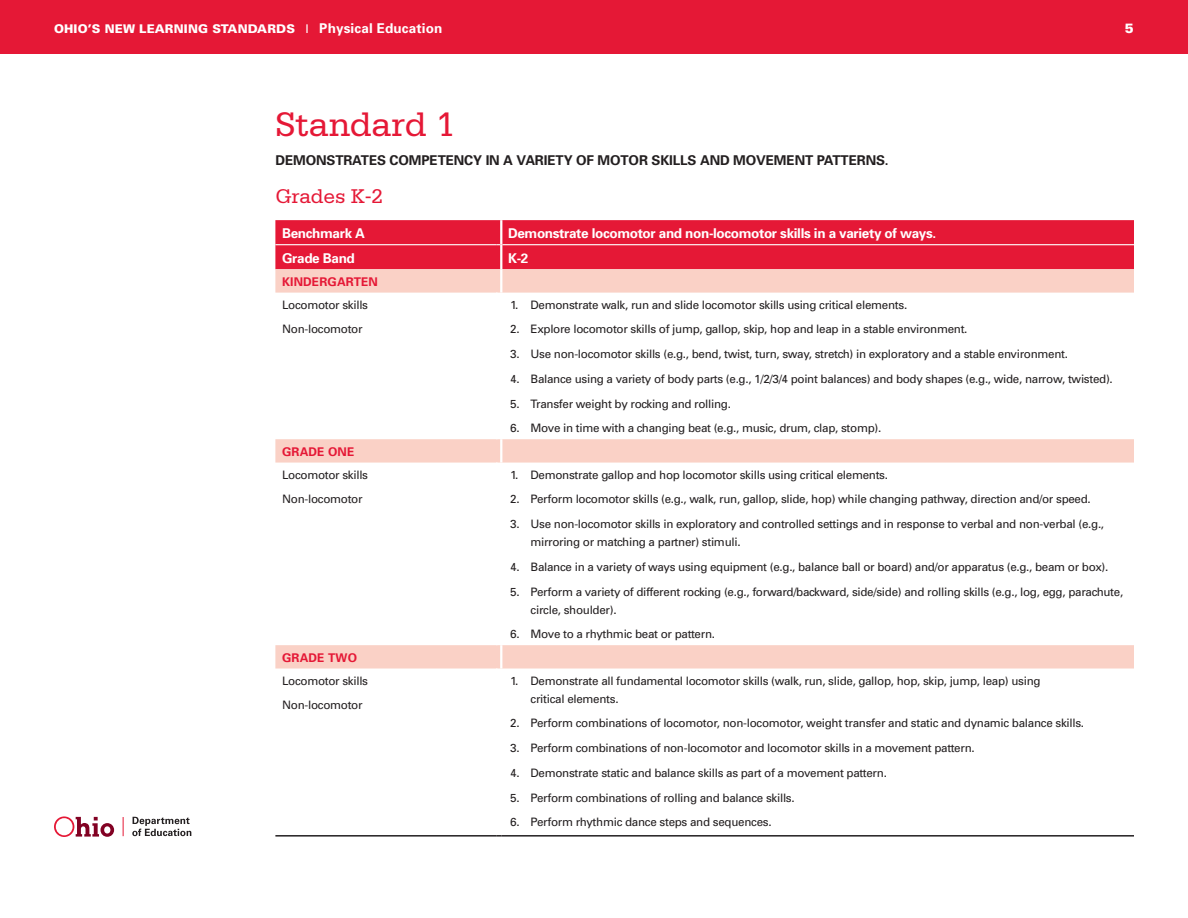
<style>
.page{position:relative;width:1188px;height:918px;background:#fff}
.page>*{position:absolute;margin:0;border:0;box-sizing:border-box;transform-origin:0 0}
.AHD{font:36px "Serifa";letter-spacing:-.01em;color:#e51836}
.BHD{font:21px "Serifa";letter-spacing:-.01em;color:#e51836}
.BOD_w_space{font:700 13.5px "Univers";letter-spacing:-.025em;color:#fff}
.DHD{font:700 13.5px "Univers";letter-spacing:-.01em;color:#231f20}
.t1{font:900 13.5px "Univers LT Std";color:#fff}
.t2{font:900 12px "Univers LT Std";letter-spacing:.01em;color:#fff}
.COLUMN_BHD{font:700 12px "Univers";letter-spacing:.01em;color:#e51836}
.NUMBER{font:11.7px/18px "Univers";letter-spacing:-.025em;color:#231f20}
.s1{font-family:"Univers";font-weight:400}
.s2{font-family:"Univers";font-weight:700;font-size:13.5px}
</style>
<div class="page">
<div style="left:0;top:0;width:1188px;height:54px;background:#e51836"></div>
<svg style="left:54px;top:816px;width:60px;height:21px"></svg>
<svg style="left:123px;top:817px;width:1px;height:19px"></svg>
<svg style="left:132px;top:817px;width:59px;height:19px"></svg>
<svg style="left:275px;top:269px;width:859px;height:400px"></svg>
<hr style="left:496px;top:293px;width:2px;height:146px;background:#fff">
<hr style="left:496px;top:463px;width:2px;height:182px;background:#fff">
<div style="left:275px;top:220px;width:859px;height:49px;background:#e51836"></div>
<hr style="left:502px;top:244px;width:632px;height:1px;background:#fff">
<hr style="left:500px;top:220px;width:2px;height:25px;background:#fff">
<hr style="left:500px;top:245px;width:2px;height:24px;background:#fff">
<hr style="left:500px;top:269px;width:2px;height:24px;background:#fff">
<hr style="left:500px;top:439px;width:2px;height:24px;background:#fff">
<hr style="left:500px;top:645px;width:2px;height:24px;background:#fff">
<hr style="left:275px;top:835px;width:222px;height:2px;background:#231f20">
<hr style="left:501px;top:835px;width:633px;height:2px;background:#231f20">
<p class="t2" style="left:54px;top:21px;width:390px">OHIO’S NEW LEARNING STANDARDS <span class="s1">I</span> <span class="s2">Physical Education</span></p>
<p class="t1" style="left:1125px;top:20px;width:11px">5</p>
<p class="AHD" style="left:275px;top:105px;width:182px">Standard 1</p>
<p class="DHD" style="left:275px;top:152px;width:615px">DEMONSTRATES COMPETENCY IN A VARIETY OF MOTOR SKILLS AND MOVEMENT PATTERNS.</p>
<p class="BHD" style="left:275px;top:185px;width:109px">Grades K-2</p>
<p class="BOD_w_space" style="left:282px;top:224px;width:84px">Benchmark A</p>
<p class="BOD_w_space" style="left:508px;top:224px;width:430px">Demonstrate locomotor and non-locomotor skills in a variety of ways.</p>
<p class="BOD_w_space" style="left:282px;top:249px;width:74px">Grade Band</p>
<p class="BOD_w_space" style="left:508px;top:249px;width:22px">K-2</p>
<p class="COLUMN_BHD" style="left:282px;top:274px;width:97px">KINDERGARTEN</p>
<p class="NUMBER" style="left:282px;top:295px;width:87px">Locomotor skills</p>
<p class="NUMBER" style="left:282px;top:320px;width:82px">Non-locomotor</p>
<p class="NUMBER" style="left:510px;top:295px;width:398px">1. Demonstrate walk, run and slide locomotor skills using critical elements.</p>
<p class="NUMBER" style="left:510px;top:320px;width:459px">2. Explore locomotor skills of jump, gallop, skip, hop and leap in a stable environment.</p>
<p class="NUMBER" style="left:510px;top:345px;width:559px">3. Use non-locomotor skills (e.g., bend, twist, turn, sway, stretch) in exploratory and a stable environment.</p>
<p class="NUMBER" style="left:510px;top:370px;width:604px">4. Balance using a variety of body parts (e.g., 1/2/3/4 point balances) and body shapes (e.g., wide, narrow, twisted).</p>
<p class="NUMBER" style="left:510px;top:394px;width:222px">5. Transfer weight by rocking and rolling.</p>
<p class="NUMBER" style="left:510px;top:419px;width:373px">6. Move in time with a changing beat (e.g., music, drum, clap, stomp).</p>
<p class="COLUMN_BHD" style="left:282px;top:444px;width:74px">GRADE ONE</p>
<p class="NUMBER" style="left:282px;top:465px;width:87px">Locomotor skills</p>
<p class="NUMBER" style="left:282px;top:490px;width:82px">Non-locomotor</p>
<p class="COLUMN_BHD" style="left:282px;top:650px;width:76px">GRADE TWO</p>
<p class="NUMBER" style="left:282px;top:671px;width:87px">Locomotor skills</p>
<p class="NUMBER" style="left:282px;top:696px;width:82px">Non-locomotor</p>
<p class="NUMBER" style="left:510px;top:465px;width:379px">1. Demonstrate gallop and hop locomotor skills using critical elements.</p>
<p class="NUMBER" style="left:510px;top:490px;width:582px">2. Perform locomotor skills (e.g., walk, run, gallop, slide, hop) while changing pathway, direction and/or speed.</p>
<p class="NUMBER" style="left:531px;top:515px;width:575px;text-indent:-20px">3. Use non-locomotor skills in exploratory and controlled settings and in response to verbal and non-verbal (e.g., mirroring or matching a partner) stimuli.</p>
<p class="NUMBER" style="left:510px;top:558px;width:600px">4. Balance in a variety of ways using equipment (e.g., balance ball or board) and/or apparatus (e.g., beam or box).</p>
<p class="NUMBER" style="left:531px;top:582px;width:594px;text-indent:-20px">5. Perform a variety of different rocking (e.g., forward/backward, side/side) and rolling skills (e.g., log, egg, parachute, circle, shoulder).</p>
<p class="NUMBER" style="left:510px;top:625px;width:206px">6. Move to a rhythmic beat or pattern.</p>
<p class="NUMBER" style="left:531px;top:671px;width:512px;text-indent:-20px">1. Demonstrate all fundamental locomotor skills (walk, run, slide, gallop, hop, skip, jump, leap) using critical elements.</p>
<p class="NUMBER" style="left:510px;top:714px;width:575px">2. Perform combinations of locomotor, non-locomotor, weight transfer and static and dynamic balance skills.</p>
<p class="NUMBER" style="left:510px;top:739px;width:466px">3. Perform combinations of non-locomotor and locomotor skills in a movement pattern.</p>
<p class="NUMBER" style="left:510px;top:764px;width:378px">4. Demonstrate static and balance skills as part of a movement pattern.</p>
<p class="NUMBER" style="left:510px;top:788px;width:286px">5. Perform combinations of rolling and balance skills.</p>
<p class="NUMBER" style="left:510px;top:813px;width:263px">6. Perform rhythmic dance steps and sequences.</p>
</div>
